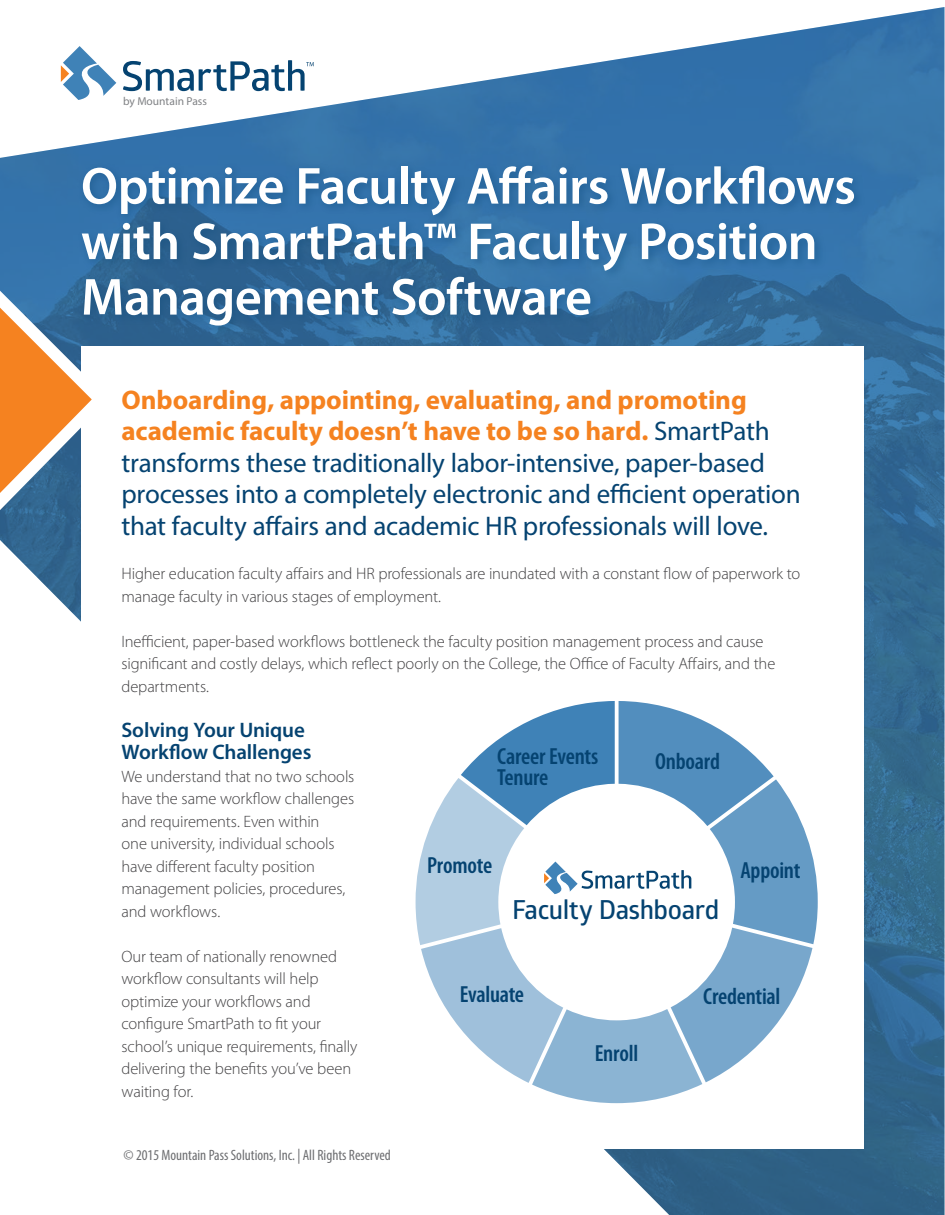
<style>
.page{position:relative;width:945px;height:1215px;background:#fff}
.page>*{position:absolute;margin:0;border:0;box-sizing:border-box;transform-origin:0 0}
.t1{font:600 52.5px/55.5px "Myriad Pro";letter-spacing:-.015em;color:#fff}
.t2{font:27px/31.5px "Myriad Pro";letter-spacing:-.01em;color:#054371}
.t3{font:26.25px "Glober Semi Bold Free";letter-spacing:-.02em;color:#054371}
.t4{font:600 condensed 23.4px/21px "Myriad Pro";letter-spacing:-.01em;color:#054371}
.t5{font:600 21px/22.5px "Myriad Pro";letter-spacing:-.005em;color:#054371}
.t6{font:300 16.5px/22.5px "Myriad Pro";letter-spacing:-.01em;color:#414042}
.t7{font:condensed 15px "Myriad Pro";color:#6d6e71}
.t8{font:11.55px "Myriad Pro";color:#808285}
.s1{font-weight:700;color:#f58220}
</style>
<div class="page">
<img style="left:0;top:7px;width:944px;height:1208px">
<div style="left:81px;top:346px;width:783px;height:803px;background:#fff"></div>
<svg style="left:0;top:249px;width:117px;height:311px"></svg>
<div style="left:77px;top:161px;width:788px;height:176px;background:#054371;opacity:.35"></div>
<svg style="left:416px;top:701px;width:402px;height:402px"></svg>
<svg style="left:61px;top:46px;width:55px;height:54px"></svg>
<svg style="left:123px;top:60px;width:191px;height:31px"></svg>
<p class="t8" style="left:123px;top:94px;width:85px">by Mountain Pass</p>
<h1 class="t1" style="left:81px;top:157px;width:776px">Optimize Faculty Affairs Workflows with SmartPath™ Faculty Position<br>Management Software</h1>
<p class="t2" style="left:122px;top:384px;width:681px"><span class="s1">Onboarding, appointing, evaluating, and promoting academic faculty doesn’t have to be so hard.</span> SmartPath transforms these traditionally labor‑intensive, paper-based processes into a completely electronic and efficient operation that faculty affairs and academic HR professionals will love.</p>
<p class="t6" style="left:122px;top:562px;width:680px">Higher education faculty affairs and HR professionals are inundated with a constant flow of paperwork to manage faculty in various stages of employment.</p>
<p class="t6" style="left:122px;top:630px;width:655px">Inefficient, paper-based workflows bottleneck the faculty position management process and cause significant and costly delays, which reflect poorly on the College, the Office of Faculty Affairs, and the departments.</p>
<p class="t5" style="left:122px;top:718px;width:191px">Solving Your Unique<br>Workflow Challenges</p>
<p class="t6" style="left:122px;top:765px;width:234px">We understand that no two schools have the same workflow challenges and requirements. Even within<br>one university, individual schools have different faculty position management policies, procedures, and workflows.</p>
<p class="t6" style="left:122px;top:945px;width:237px">Our team of nationally renowned workflow consultants will help optimize your workflows and configure SmartPath to fit your school’s unique requirements, finally delivering the benefits you’ve been waiting for.</p>
<h3 class="t4" style="left:497px;top:745px;width:103px">Career Events<br>Tenure</h3>
<h3 class="t4" style="left:655px;top:750px;width:66px">Onboard</h3>
<h3 class="t4" style="left:427px;top:854px;width:66px">Promote</h3>
<h3 class="t4" style="left:741px;top:859px;width:61px">Appoint</h3>
<h3 class="t3" style="left:512px;top:892px;width:209px">Faculty Dashboard</h3>
<h3 class="t4" style="left:460px;top:984px;width:66px">Evaluate</h3>
<h3 class="t4" style="left:703px;top:986px;width:79px">Credential</h3>
<h3 class="t4" style="left:595px;top:1043px;width:45px">Enroll</h3>
<p class="t7" style="left:124px;top:1146px;width:269px">© 2015 Mountain Pass Solutions, Inc. | All Rights Reserved</p>
</div>
